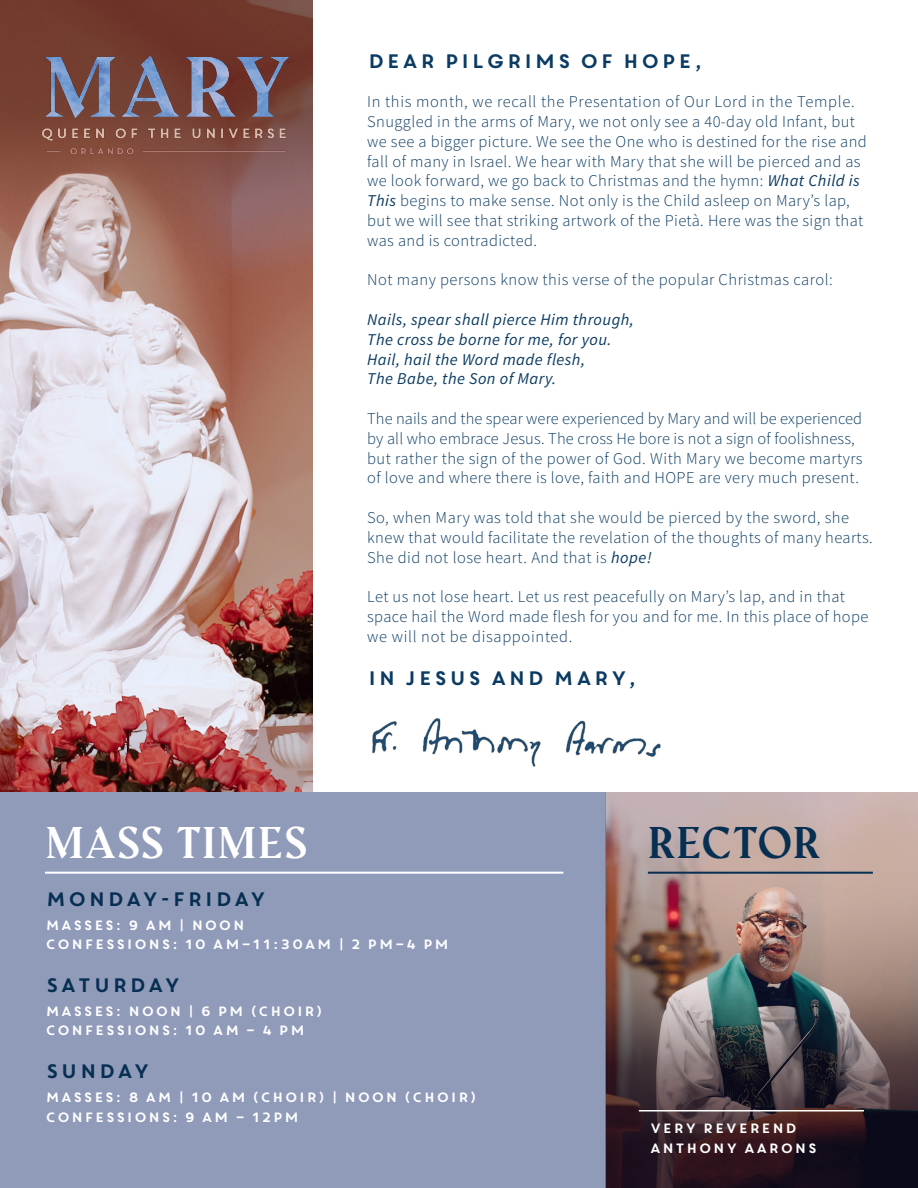
<style>
.page{position:relative;width:918px;height:1188px;background:#fff}
.page>*{position:absolute;margin:0;border:0;box-sizing:border-box;transform-origin:0 0}
.t1{font:700 40.5px "Amagro";letter-spacing:.025em;color:#fff}
.t2{font:700 40.5px "Amagro";letter-spacing:.025em;color:#062f52}
.News_Letter_Body{font:19.5px "Core Circus";letter-spacing:.025em;color:#0b3b62}
.Subheader{font:19.5px "Core Circus";letter-spacing:.025em;color:#062f52}
.News_Letter_Body-2{font:16.5px/19.8px "Source Sans Variable";letter-spacing:.025em;color:#0b3b62}
.News_Letter_Body-3{font:italic 16.5px "Source Sans Variable";letter-spacing:.025em;color:#0b3b62}
.Subsubheader{font:13.5px/19.5px "Core Circus";letter-spacing:.025em;color:#fff}
.s1{font-style:italic}
</style>
<div class="page">
<img style="left:606px;top:792px;width:312px;height:396px">
<img style="left:0;top:0;width:312px;height:792px">
<div style="left:0;top:792px;width:606px;height:396px;background:#909ab9"></div>
<hr style="left:45px;top:872px;width:518px;height:2px;background:#fff">
<hr style="left:648px;top:872px;width:225px;height:2px;background:#062f52">
<img style="left:3px;top:1px;width:300px;height:182px">
<img style="left:372px;top:718px;width:289px;height:49px">
<hr style="left:639px;top:1110px;width:225px;height:2px;background:#fff">
<p class="News_Letter_Body" style="left:367px;top:48px;width:338px">DEAR PILGRIMS OF HOPE,</p>
<p class="News_Letter_Body-2" style="left:367px;top:92px;width:501px">In this month, we recall the Presentation of Our Lord in the Temple.<br>Snuggled in the arms of Mary, we not only see a 40-day old Infant, but we see a bigger picture. We see the One who is destined for the rise and fall of many in Israel. We hear with Mary that she will be pierced and as we look forward, we go back to Christmas and the hymn: <span class="s1">What Child is This</span> begins to make sense. Not only is the Child asleep on Mary’s lap, but we will see that striking artwork of the Pietà. Here was the sign that was and is contradicted.</p>
<p class="News_Letter_Body-2" style="left:367px;top:270px;width:467px">Not many persons know this verse of the popular Christmas carol:</p>
<p class="News_Letter_Body-3" style="left:367px;top:310px;width:268px">Nails, spear shall pierce Him through,</p>
<p class="News_Letter_Body-3" style="left:367px;top:329px;width:246px">The cross be borne for me, for you.</p>
<p class="News_Letter_Body-3" style="left:367px;top:349px;width:219px">Hail, hail the Word made flesh,</p>
<p class="News_Letter_Body-3" style="left:367px;top:369px;width:191px">The Babe, the Son of Mary.</p>
<p class="News_Letter_Body-2" style="left:367px;top:409px;width:497px">The nails and the spear were experienced by Mary and will be experienced by all who embrace Jesus. The cross He bore is not a sign of foolishness, but rather the sign of the power of God. With Mary we become martyrs of love and where there is love, faith and HOPE are very much present.</p>
<p class="News_Letter_Body-2" style="left:367px;top:508px;width:507px">So, when Mary was told that she would be pierced by the sword, she knew that would facilitate the revelation of the thoughts of many hearts.<br>She did not lose heart. And that is <span class="s1">hope!</span></p>
<p class="News_Letter_Body-2" style="left:367px;top:587px;width:503px">Let us not lose heart. Let us rest peacefully on Mary’s lap, and in that space hail the Word made flesh for you and for me. In this place of hope we will not be disappointed.</p>
<p class="News_Letter_Body" style="left:367px;top:665px;width:272px">IN JESUS AND MARY,</p>
<p class="t1" style="left:45px;top:818px;width:264px">MASS TIMES</p>
<p class="Subheader" style="left:45px;top:886px;width:224px">MONDAY-FRIDAY</p>
<p class="Subsubheader" style="left:45px;top:914px;width:202px">MASSES: 9 AM | NOON</p>
<p class="Subsubheader" style="left:45px;top:934px;width:406px">CONFESSIONS: 10 AM–11:30AM | 2 PM–4 PM</p>
<p class="Subheader" style="left:45px;top:972px;width:138px">SATURDAY</p>
<p class="Subsubheader" style="left:45px;top:1001px;width:280px">MASSES: NOON | 6 PM (CHOIR)</p>
<p class="Subsubheader" style="left:45px;top:1020px;width:262px">CONFESSIONS: 10 AM – 4 PM</p>
<p class="Subheader" style="left:45px;top:1058px;width:107px">SUNDAY</p>
<p class="Subsubheader" style="left:45px;top:1087px;width:434px">MASSES: 8 AM | 10 AM (CHOIR) | NOON (CHOIR)</p>
<p class="Subsubheader" style="left:45px;top:1107px;width:256px">CONFESSIONS: 9 AM – 12PM</p>
<p class="t2" style="left:648px;top:818px;width:175px">RECTOR</p>
<p class="Subsubheader" style="left:649px;top:1118px;width:170px">VERY REVEREND<br>ANTHONY AARONS</p>
</div>
